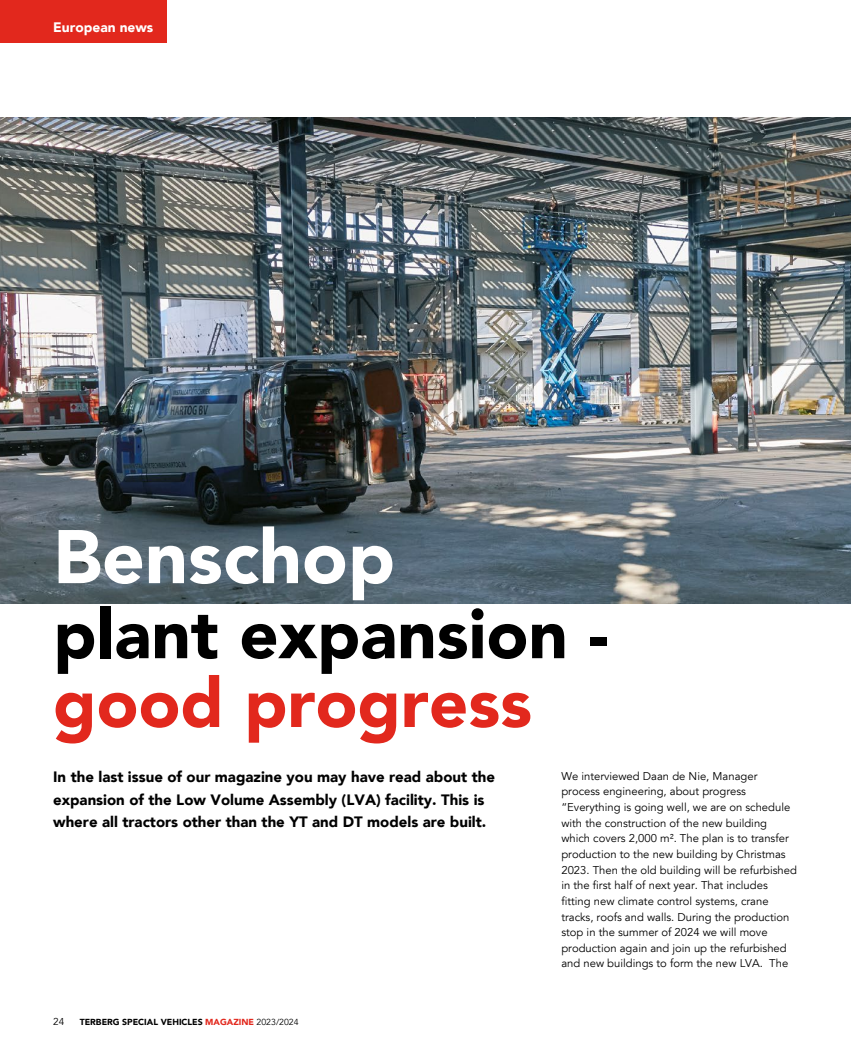
<style>
.page{position:relative;width:851px;height:1053px;background:#fff}
.page>*{position:absolute;margin:0;border:0;box-sizing:border-box;transform-origin:0 0}
.t1{font:900 75px "Avenir";color:#fff}
.t2{font:900 68.75px "Avenir";color:#000}
.t3{font:900 68.75px "Avenir";color:#e2281d}
.t4{font:900 15px/22.5px "Avenir";color:#000}
.t5{font:900 13.75px "Avenir";color:#fff}
.t6{font:11.25px/15.6px "Avenir";color:#000}
.t7{font:10px "Avenir";color:#000}
.t8{font:900 8.75px "Avenir";color:#000}
.s1{color:#e2281d}
.s2{font-weight:400}
</style>
<div class="page">
<img style="left:0;top:117px;width:850px;height:486px">
<div style="left:0;top:0;width:167px;height:43px;background:#e2281d"></div>
<p class="t5" style="left:53px;top:21px;width:102px">European news</p>
<h1 class="t1" style="left:53px;top:523px;width:343px">Benschop</h1>
<h2 class="t2" style="left:53px;top:603px;width:557px">plant expansion -</h2>
<h2 class="t3" style="left:53px;top:671px;width:480px">good progress</h2>
<h3 class="t4" style="left:53px;top:767px;width:443px">In the last issue of our magazine you may have read about the expansion of the Low Volume Assembly (LVA) facility. This is where all tractors other than the YT and DT models are built.</h3>
<p class="t6" style="left:561px;top:769px;width:237px">We interviewed Daan de Nie, Manager process engineering, about progress “Everything is going well, we are on schedule with the construction of the new building which covers 2,000 m². The plan is to transfer production to the new building by Christmas 2023. Then the old building will be refurbished in the first half of next year. That includes fitting new climate control systems, crane tracks, roofs and walls. During the production stop in the summer of 2024 we will move production again and join up the refurbished and new buildings to form the new LVA. The</p>
<p class="t7" style="left:53px;top:1017px;width:13px">24</p>
<p class="t8" style="left:80px;top:1018px;width:220px">TERBERG SPECIAL VEHICLES <span class="s1">MAGAZINE</span> <span class="s2">2023/2024</span></p>
</div>
